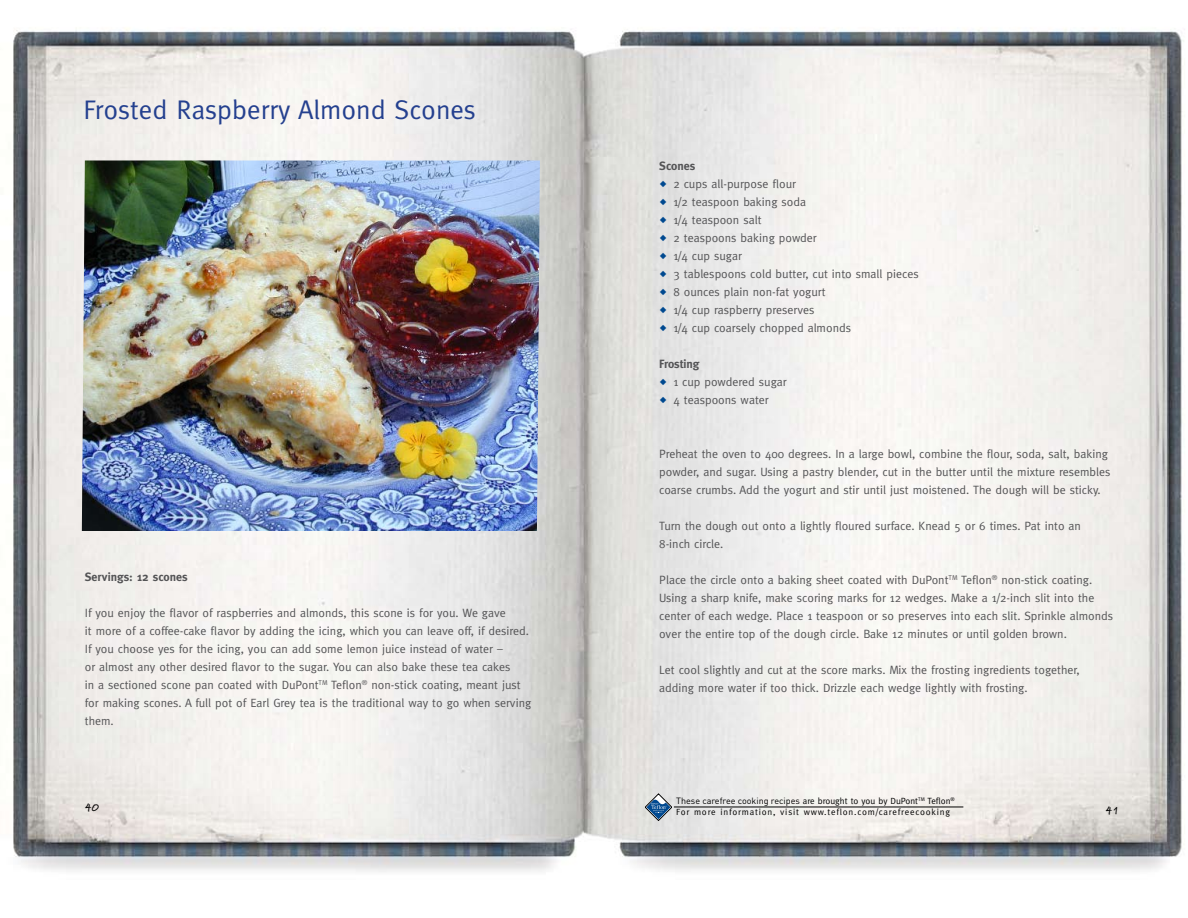
<style>
.page{position:relative;width:1188px;height:918px;background:#fff}
.page>*{position:absolute;margin:0;border:0;box-sizing:border-box;transform-origin:0 0}
.t1{font:27px "Meta";color:#24408f}
.t2{font:12px/18px "Meta";color:#545456}
.t3{font:700 12px "Meta";color:#545456}
.t4{font:700 10.5px "Marydale";color:#000}
.t5{font:9px/10.8px "Meta";letter-spacing:.09em;color:#000}
.s1{color:#004990}
.s2{font-family:"DIN"}
</style>
<div class="page">
<img style="left:13px;top:28px;width:1171px;height:844px">
<img style="left:82px;top:160px;width:458px;height:371px">
<hr style="left:674px;top:807px;width:289px;height:1px;background:#000">
<svg style="left:645px;top:794px;width:27px;height:27px"></svg>
<h1 class="t1" style="left:83px;top:94px;width:394px">Frosted Raspberry Almond Scones</h1>
<p class="t3" style="left:85px;top:570px;width:104px">Servings: 12 scones</p>
<p class="t2" style="left:85px;top:604px;width:448px">If you enjoy the flavor of raspberries and almonds, this scone is for you. We gave<br>it more of a coffee-cake flavor by adding the icing, which you can leave off, if desired.<br>If you choose yes for the icing, you can add some lemon juice instead of water –<br>or almost any other desired flavor to the sugar. You can also bake these tea cakes<br>in a sectioned scone pan coated with DuPont<sup>TM</sup> Teflon<sup>®</sup> non-stick coating, meant just for making scones. A full pot of Earl Grey tea is the traditional way to go when serving them.</p>
<p class="t3" style="left:659px;top:159px;width:38px">Scones</p>
<p class="t2" style="left:659px;top:175px;width:138px"><span class="s1">▲</span> 2 cups all-purpose flour</p>
<p class="t2" style="left:659px;top:193px;width:148px"><span class="s1">▲</span> 1/2 teaspoon baking soda</p>
<p class="t2" style="left:659px;top:211px;width:104px"><span class="s1">▲</span> 1/4 teaspoon salt</p>
<p class="t2" style="left:659px;top:229px;width:159px"><span class="s1">▲</span> 2 teaspoons baking powder</p>
<p class="t2" style="left:659px;top:247px;width:84px"><span class="s1">▲</span> 1/4 cup sugar</p>
<p class="t2" style="left:659px;top:265px;width:261px"><span class="s1">▲</span> 3 tablespoons cold butter, cut into small pieces</p>
<p class="t2" style="left:659px;top:283px;width:168px"><span class="s1">▲</span> 8 ounces plain non-fat yogurt</p>
<p class="t2" style="left:659px;top:301px;width:157px"><span class="s1">▲</span> 1/4 cup raspberry preserves</p>
<p class="t2" style="left:659px;top:319px;width:193px"><span class="s1">▲</span> 1/4 cup coarsely chopped almonds</p>
<p class="t3" style="left:659px;top:357px;width:42px">Frosting</p>
<p class="t2" style="left:659px;top:373px;width:129px"><span class="s1">▲</span> 1 cup powdered sugar</p>
<p class="t2" style="left:659px;top:391px;width:111px"><span class="s1">▲</span> 4 teaspoons water</p>
<p class="t2" style="left:659px;top:445px;width:453px">Preheat the oven to 400 degrees. In a large bowl, combine the flour, soda, salt, baking powder, and sugar. Using a pastry blender, cut in the butter until the mixture resembles coarse crumbs. Add the yogurt and stir until just moistened. The dough will be sticky.</p>
<p class="t2" style="left:659px;top:517px;width:423px">Turn the dough out onto a lightly floured surface. Knead 5 or 6 times. Pat into an<br>8-inch circle.</p>
<p class="t2" style="left:659px;top:571px;width:455px">Place the circle onto a baking sheet coated with DuPont<sup>TM</sup> Teflon<sup>®</sup> non-stick coating.<br>Using a sharp knife, make scoring marks for 12 wedges. Make a 1/2-inch slit into the center of each wedge. Place 1 teaspoon or so preserves into each slit. Sprinkle almonds over the entire top of the dough circle. Bake 12 minutes or until golden brown.</p>
<p class="t2" style="left:659px;top:661px;width:422px">Let cool slightly and cut at the score marks. Mix the frosting ingredients together, adding more water if too thick. Drizzle each wedge lightly with frosting.</p>
<p class="t5" style="left:676px;top:796px;width:280px"><span class="s2">These carefree cooking recipes</span> are brought to you by DuPont<sup>TM</sup> Teflon<sup>®<br></sup>For more information, visit www.teflon.com/carefreecooking</p>
<p class="t4" style="left:85px;top:801px;width:15px">40</p>
<p class="t4" style="left:1105px;top:804px;width:15px">41</p>
</div>
